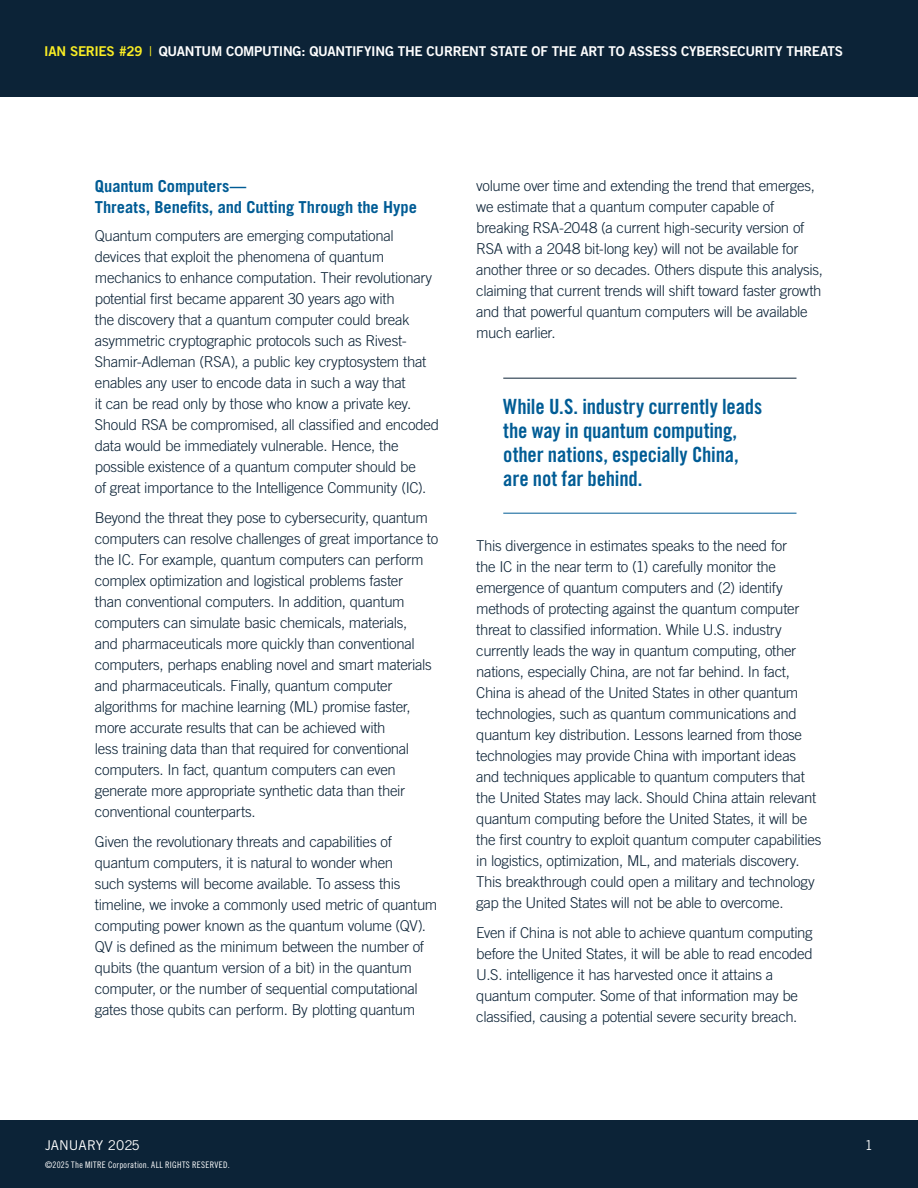
<style>
.page{position:relative;width:918px;height:1188px;background:#fff}
.page>*{position:absolute;margin:0;border:0;box-sizing:border-box;transform-origin:0 0}
.t1{font:21px/24px "Trade Gothic LT Pro Bd Cn 20";letter-spacing:-.01em;color:#005c95}
.t2{font:700 16.5px/21px "Trade Gothic LT Pro";color:#005c95}
.t3{font:300 15px/21px "Trade Gothic LT Pro";letter-spacing:-.02em;color:#0c2337}
.t4{font:13.5px "Trade Gothic LT Pro Bd 2";letter-spacing:-.02em;color:#fff}
.t5{font:13.5px "Trade Gothic LT Pro";letter-spacing:-.005em;color:#fff}
.t6{font:9px "Trade Gothic LT Pro Cn 18";letter-spacing:.03em;color:#fff}
.s1{color:#faed24}
.s2{font-family:"Trade Gothic LT Pro Cn 18";color:#faed24}
</style>
<div class="page">
<div style="left:0;top:1120px;width:918px;height:68px;background:#0c2337"></div>
<div style="left:0;top:0;width:918px;height:97px;background:#0c2337"></div>
<hr style="left:503px;top:513px;width:293px;height:1px;background:#005c95">
<hr style="left:503px;top:378px;width:293px;height:1px;background:#0c2337">
<p class="t4" style="left:44px;top:43px;width:800px"><span class="s1">IAN SERIES #29</span> <span class="s2">|</span> QUANTUM COMPUTING: QUANTIFYING THE CURRENT STATE OF THE ART TO ASSESS CYBERSECURITY THREATS</p>
<p class="t2" style="left:95px;top:176px;width:324px">Quantum Computers—<br>Threats, Benefts, and Cutting Through the Hype</p>
<p class="t3" style="left:95px;top:225px;width:346px">Quantum computers are emerging computational devices that exploit the phenomena of quantum mechanics to enhance computation. Their revolutionary potential frst became apparent 30 years ago with<br>the discovery that a quantum computer could break asymmetric cryptographic protocols such as Rivest-Shamir-Adleman (RSA), a public key cryptosystem that enables any user to encode data in such a way that<br>it can be read only by those who know a private key.<br>Should RSA be compromised, all classifed and encoded data would be immediately vulnerable. Hence, the possible existence of a quantum computer should be<br>of great importance to the Intelligence Community (IC).</p>
<p class="t3" style="left:95px;top:507px;width:345px">Beyond the threat they pose to cybersecurity, quantum computers can resolve challenges of great importance to the IC. For example, quantum computers can perform complex optimization and logistical problems faster<br>than conventional computers. In addition, quantum computers can simulate basic chemicals, materials,<br>and pharmaceuticals more quickly than conventional computers, perhaps enabling novel and smart materials and pharmaceuticals. Finally, quantum computer algorithms for machine learning (ML) promise faster, more accurate results that can be achieved with<br>less training data than that required for conventional computers. In fact, quantum computers can even generate more appropriate synthetic data than their conventional counterparts.</p>
<p class="t3" style="left:95px;top:831px;width:344px">Given the revolutionary threats and capabilities of quantum computers, it is natural to wonder when<br>such systems will become available. To assess this timeline, we invoke a commonly used metric of quantum computing power known as the quantum volume (QV).<br>QV is defned as the minimum between the number of qubits (the quantum version of a bit) in the quantum computer, or the number of sequential computational gates those qubits can perform. By plotting quantum</p>
<p class="t3" style="left:476px;top:175px;width:348px">volume over time and extending the trend that emerges, we estimate that a quantum computer capable of breaking RSA-2048 (a current high-security version of RSA with a 2048 bit-long key) will not be available for another three or so decades. Others dispute this analysis, claiming that current trends will shift toward faster growth and that powerful quantum computers will be available much earlier.</p>
<h1 class="t1" style="left:503px;top:395px;width:261px">While U.S. industry currently leads the way in quantum computing, other nations, especially China, are not far behind.</h1>
<p class="t3" style="left:476px;top:535px;width:347px">This divergence in estimates speaks to the need for<br>the IC in the near term to (1) carefully monitor the emergence of quantum computers and (2) identify methods of protecting against the quantum computer threat to classifed information. While U.S. industry currently leads the way in quantum computing, other nations, especially China, are not far behind. In fact, China is ahead of the United States in other quantum technologies, such as quantum communications and quantum key distribution. Lessons learned from those technologies may provide China with important ideas and techniques applicable to quantum computers that the United States may lack. Should China attain relevant quantum computing before the United States, it will be the frst country to exploit quantum computer capabilities in logistics, optimization, ML, and materials discovery.<br>This breakthrough could open a military and technology gap the United States will not be able to overcome.</p>
<p class="t3" style="left:476px;top:922px;width:338px">Even if China is not able to achieve quantum computing before the United States, it will be able to read encoded U.S. intelligence it has harvested once it attains a quantum computer. Some of that information may be classifed, causing a potential severe security breach.</p>
<p class="t5" style="left:45px;top:1137px;width:96px">JANUARY 2025</p>
<p class="t5" style="left:865px;top:1137px;width:10px">1</p>
<p class="t6" style="left:45px;top:1159px;width:186px">©2025 The MITRE Corporation. ALL RIGHTS RESERVED.</p>
</div>
